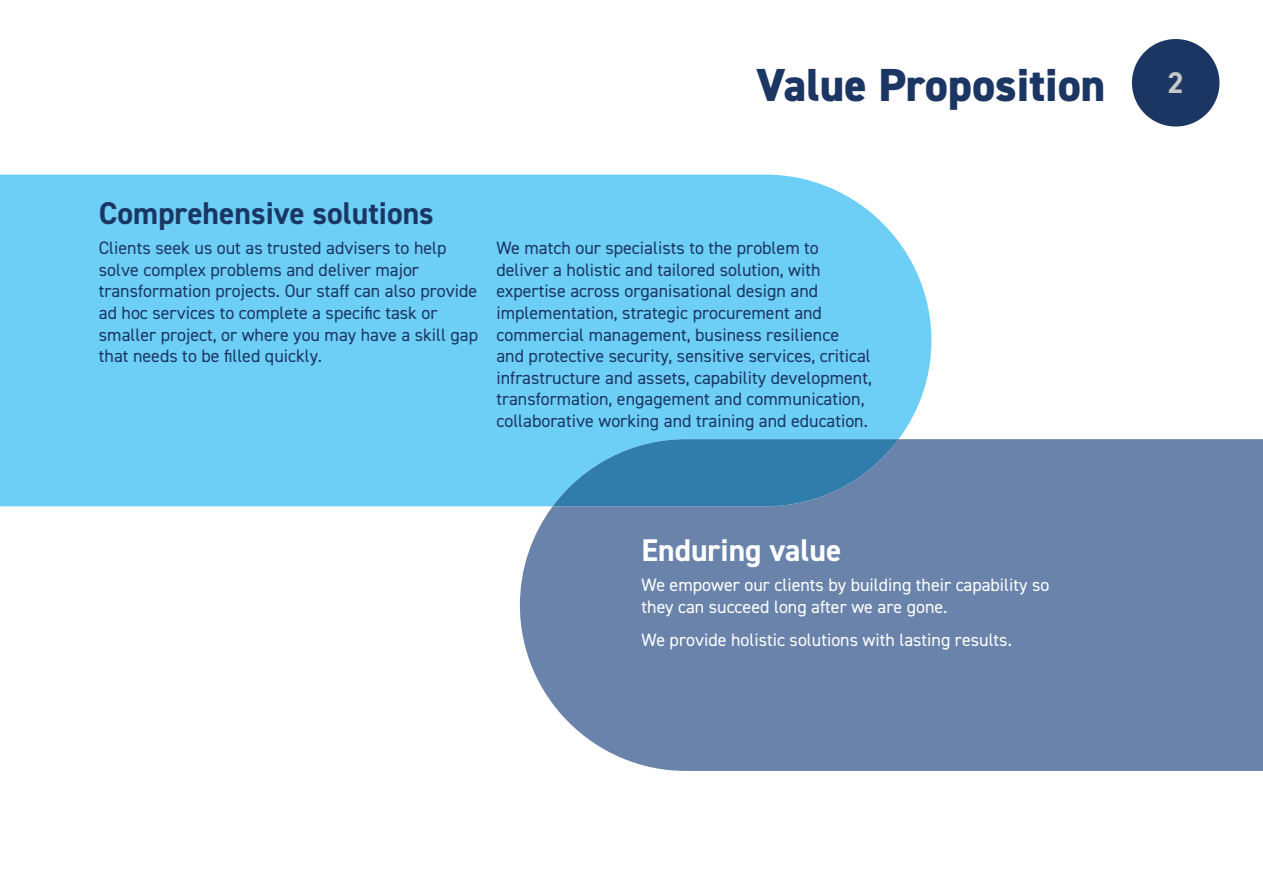
<style>
.page{position:relative;width:1263px;height:893px;background:#fff}
.page>*{position:absolute;margin:0;border:0;box-sizing:border-box;transform-origin:0 0}
.t1{font:800 46.5px "DIN2014";color:#1c3664}
.t2{font:700 31.5px "DIN2014";color:#1c3664}
.t3{font:700 31.5px "DIN2014";color:#fff}
.t4{font:700 30px "DIN2014";color:#c6c8c9}
.t5{font:18px/21.6px "DIN2014";color:#1c3664}
.t6{font:18px/21.6px "DIN2014";color:#fff}
</style>
<div class="page">
<div style="left:1132px;top:39px;width:87px;height:88px;background:#1c3664;border-radius:50%"></div>
<div style="left:0;top:175px;width:931px;height:331px;background:#6dcff6"></div>
<div style="left:520px;top:439px;width:743px;height:332px;background:#6a83ab"></div>
<svg style="left:553px;top:439px;width:346px;height:67px;background:#3e86b3"></svg>
<h1 class="t1" style="left:756px;top:54px;width:350px">Value Proposition</h1>
<h3 class="t4" style="left:1167px;top:63px;width:18px">2</h3>
<h2 class="t2" style="left:99px;top:193px;width:337px">Comprehensive solutions</h2>
<p class="t5" style="left:99px;top:237px;width:381px">Clients seek us out as trusted advisers to help solve complex problems and deliver major transformation projects. Our staff can also provide ad hoc services to complete a specific task or smaller project, or where you may have a skill gap that needs to be filled quickly.</p>
<p class="t5" style="left:496px;top:237px;width:377px">We match our specialists to the problem to deliver a holistic and tailored solution, with expertise across organisational design and implementation, strategic procurement and commercial management, business resilience<br>and protective security, sensitive services, critical infrastructure and assets, capability development, transformation, engagement and communication, collaborative working and training and education.</p>
<h2 class="t3" style="left:641px;top:529px;width:201px">Enduring value</h2>
<p class="t6" style="left:641px;top:574px;width:409px">We empower our clients by building their capability so they can succeed long after we are gone.</p>
<p class="t6" style="left:641px;top:629px;width:372px">We provide holistic solutions with lasting results.</p>
</div>
